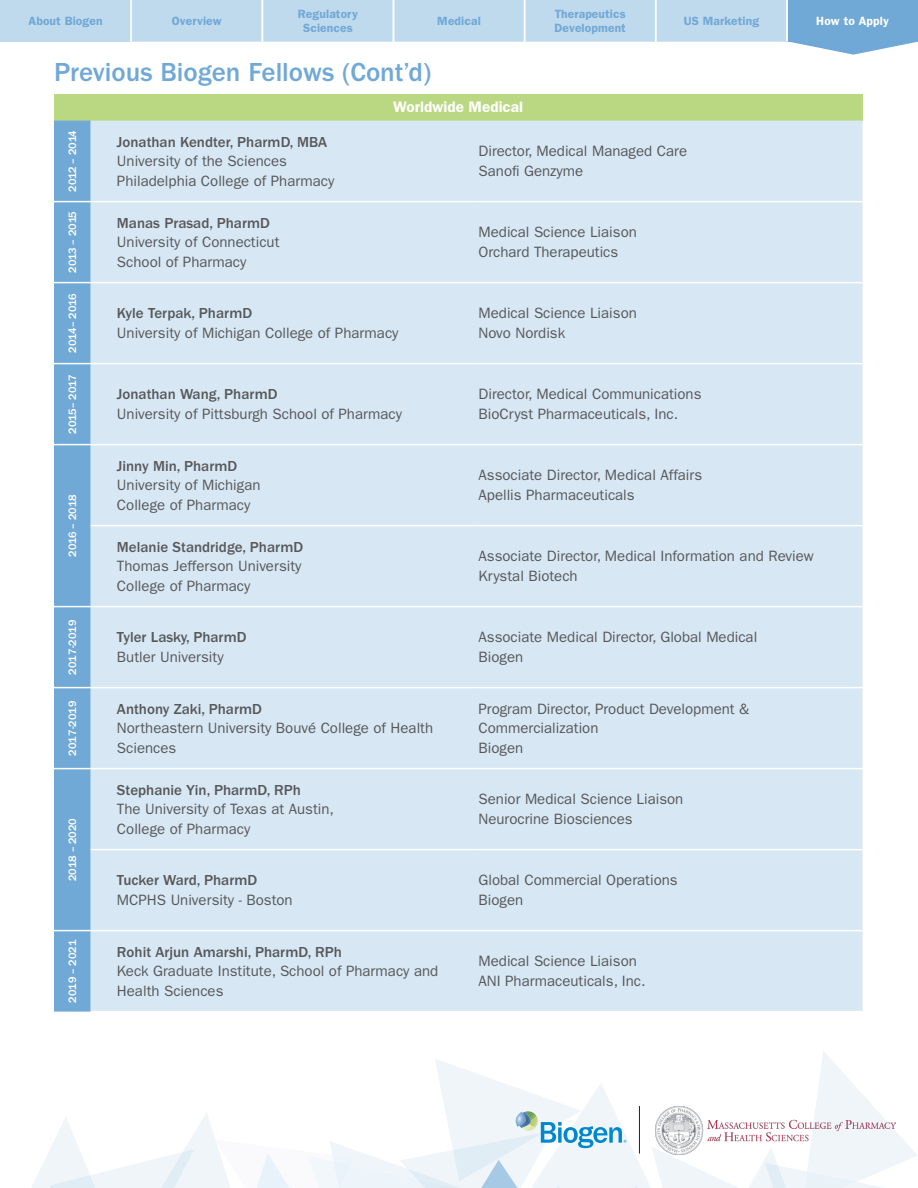
<style>
.page{position:relative;width:918px;height:1188px;background:#fff}
.page>*{position:absolute;margin:0;border:0;box-sizing:border-box;transform-origin:0 0}
.t1{font:500 27px "ITC Franklin Gothic Std";color:#70a8d6}
.t2{font:600 15.3px "ITC Franklin Gothic Std";color:#fff}
.t3{font:15px/19.5px "ITC Franklin Gothic Std";color:#57585a}
.t4{font:500 15px "ITC Franklin Gothic Std";color:#57585a}
.QuoteNBame{font:600 12px/14.4px "ITC Franklin Gothic Std";letter-spacing:.01em;color:#70a8d6;text-align:center}
.QuoteNBame-2{font:600 12px "ITC Franklin Gothic Std";letter-spacing:.01em;color:#fff}
.t5{font:500 11.1px "ITC Franklin Gothic Std";color:#fff}
</style>
<div class="page">
<svg style="left:31px;top:1051px;width:886px;height:137px"></svg>
<img style="left:656px;top:1106px;width:240px;height:48px">
<div style="left:0;top:0;width:131px;height:42px;background:#bfd9ed"></div>
<hr style="left:130px;top:0;width:2px;height:42px;background:#fff">
<svg style="left:131px;top:0;width:787px;height:55px"></svg>
<div style="left:54px;top:94px;width:808px;height:27px;background:#b9d881"></div>
<div style="left:54px;top:121px;width:37px;height:891px;background:#70a8d6"></div>
<div style="left:91px;top:121px;width:771px;height:890px;background:#d7e7f4"></div>
<hr style="left:472px;top:444px;width:390px;height:1px;background:#fff">
<hr style="left:472px;top:525px;width:390px;height:1px;background:#fff">
<hr style="left:472px;top:606px;width:390px;height:1px;background:#fff">
<hr style="left:472px;top:687px;width:390px;height:1px;background:#fff">
<hr style="left:472px;top:768px;width:390px;height:1px;background:#fff">
<hr style="left:472px;top:849px;width:390px;height:1px;background:#fff">
<hr style="left:472px;top:930px;width:390px;height:1px;background:#fff">
<hr style="left:54px;top:444px;width:37px;height:1px;background:#fff">
<hr style="left:91px;top:444px;width:382px;height:1px;background:#fff">
<hr style="left:91px;top:525px;width:382px;height:1px;background:#fff">
<hr style="left:54px;top:606px;width:37px;height:1px;background:#fff">
<hr style="left:91px;top:606px;width:382px;height:1px;background:#fff">
<hr style="left:54px;top:687px;width:37px;height:1px;background:#fff">
<hr style="left:91px;top:687px;width:382px;height:1px;background:#fff">
<hr style="left:91px;top:768px;width:382px;height:1px;background:#fff">
<hr style="left:91px;top:849px;width:382px;height:1px;background:#fff">
<hr style="left:91px;top:930px;width:382px;height:1px;background:#fff">
<hr style="left:54px;top:201px;width:37px;height:1px;background:#fff">
<hr style="left:91px;top:201px;width:382px;height:1px;background:#fff">
<hr style="left:472px;top:201px;width:390px;height:1px;background:#fff">
<hr style="left:54px;top:282px;width:37px;height:1px;background:#fff">
<hr style="left:91px;top:282px;width:382px;height:1px;background:#fff">
<hr style="left:472px;top:282px;width:390px;height:1px;background:#fff">
<hr style="left:54px;top:363px;width:37px;height:1px;background:#fff">
<hr style="left:91px;top:363px;width:382px;height:1px;background:#fff">
<hr style="left:472px;top:363px;width:390px;height:1px;background:#fff">
<hr style="left:54px;top:768px;width:37px;height:1px;background:#fff">
<hr style="left:54px;top:930px;width:37px;height:1px;background:#fff">
<p class="QuoteNBame" style="left:29px;top:14px;width:75px">About Biogen</p>
<p class="QuoteNBame" style="left:172px;top:14px;width:51px">Overview</p>
<p class="QuoteNBame" style="left:298px;top:6px;width:61px">Regulatory<br>Sciences</p>
<p class="QuoteNBame" style="left:437px;top:14px;width:45px">Medical</p>
<p class="QuoteNBame" style="left:555px;top:6px;width:73px;text-align:left">Therapeutics<br>Development</p>
<p class="QuoteNBame" style="left:684px;top:14px;width:77px">US Marketing</p>
<p class="QuoteNBame-2" style="left:816px;top:14px;width:74px">How to Apply</p>
<p class="t1" style="left:54px;top:57px;width:379px">Previous Biogen Fellows (Cont’d)</p>
<p class="t5" style="left:66px;top:192px;width:63px;rotate:-90deg">2012 – 2014</p>
<p class="t4" style="left:117px;top:133px;width:212px">Jonathan Kendter, PharmD, MBA</p>
<p class="t3" style="left:117px;top:152px;width:172px">University of the Sciences</p>
<p class="t3" style="left:117px;top:171px;width:219px">Philadelphia College of Pharmacy</p>
<p class="t5" style="left:66px;top:273px;width:63px;rotate:-90deg">2013 – 2015</p>
<p class="t4" style="left:117px;top:214px;width:155px">Manas Prasad, PharmD</p>
<p class="t3" style="left:117px;top:233px;width:164px">University of Connecticut<br>School of Pharmacy</p>
<p class="t2" style="left:393px;top:98px;width:131px">Worldwide Medical</p>
<p class="t3" style="left:478px;top:142px;width:210px">Director, Medical Managed Care</p>
<p class="t3" style="left:478px;top:161px;width:106px">Sanofi Genzyme</p>
<p class="t3" style="left:478px;top:223px;width:160px">Medical Science Liaison</p>
<p class="t3" style="left:478px;top:242px;width:141px">Orchard Therapeutics</p>
<p class="t5" style="left:66px;top:353px;width:61px;rotate:-90deg">2014– 2016</p>
<p class="t5" style="left:66px;top:434px;width:61px;rotate:-90deg">2015– 2017</p>
<p class="t5" style="left:66px;top:557px;width:64px;rotate:-90deg">2016 – 2018</p>
<p class="t5" style="left:66px;top:675px;width:57px;rotate:-90deg">2017-2019</p>
<p class="t4" style="left:117px;top:305px;width:137px">Kyle Terpak, PharmD</p>
<p class="t3" style="left:117px;top:323px;width:283px">University of Michigan College of Pharmacy</p>
<p class="t4" style="left:117px;top:386px;width:162px">Jonathan Wang, PharmD</p>
<p class="t3" style="left:117px;top:404px;width:287px">University of Pittsburgh School of Pharmacy</p>
<p class="t4" style="left:117px;top:457px;width:122px">Jinny Min, PharmD</p>
<p class="t3" style="left:117px;top:476px;width:145px">University of Michigan<br>College of Pharmacy</p>
<p class="t4" style="left:117px;top:538px;width:188px">Melanie Standridge, PharmD</p>
<p class="t3" style="left:117px;top:557px;width:186px">Thomas Jefferson University<br>College of Pharmacy</p>
<p class="t4" style="left:117px;top:629px;width:131px">Tyler Lasky, PharmD</p>
<p class="t3" style="left:117px;top:647px;width:108px">Butler University</p>
<p class="t5" style="left:66px;top:756px;width:57px;rotate:-90deg">2017-2019</p>
<p class="t4" style="left:117px;top:700px;width:147px">Anthony Zaki, PharmD</p>
<p class="t3" style="left:117px;top:719px;width:318px">Northeastern University Bouvé College of Health<br>Sciences</p>
<p class="t5" style="left:66px;top:881px;width:65px;rotate:-90deg">2018 – 2020</p>
<p class="t4" style="left:117px;top:781px;width:185px">Stephanie Yin, PharmD, RPh</p>
<p class="t3" style="left:117px;top:800px;width:219px">The University of Texas at Austin,<br>College of Pharmacy</p>
<p class="t4" style="left:117px;top:872px;width:142px">Tucker Ward, PharmD</p>
<p class="t3" style="left:117px;top:890px;width:177px">MCPHS University - Boston</p>
<p class="t5" style="left:66px;top:1003px;width:65px;rotate:-90deg">2019 – 2021</p>
<p class="t4" style="left:117px;top:943px;width:226px">Rohit Arjun Amarshi, PharmD, RPh</p>
<p class="t3" style="left:117px;top:962px;width:323px">Keck Graduate Institute, School of Pharmacy and<br>Health Sciences</p>
<p class="t3" style="left:478px;top:304px;width:160px">Medical Science Liaison</p>
<p class="t3" style="left:478px;top:323px;width:88px">Novo Nordisk</p>
<p class="t3" style="left:478px;top:385px;width:225px">Director, Medical Communications</p>
<p class="t3" style="left:478px;top:404px;width:201px">BioCryst Pharmaceuticals, Inc.</p>
<p class="t3" style="left:478px;top:466px;width:225px">Associate Director, Medical Affairs</p>
<p class="t3" style="left:478px;top:485px;width:158px">Apellis Pharmaceuticals</p>
<p class="t3" style="left:478px;top:547px;width:337px">Associate Director, Medical Information and Review</p>
<p class="t3" style="left:478px;top:566px;width:101px">Krystal Biotech</p>
<p class="t3" style="left:478px;top:628px;width:280px">Associate Medical Director, Global Medical</p>
<p class="t3" style="left:478px;top:647px;width:46px">Biogen</p>
<p class="t3" style="left:478px;top:699px;width:272px">Program Director, Product Development &amp;<br>Commercialization</p>
<p class="t3" style="left:478px;top:738px;width:46px">Biogen</p>
<p class="t3" style="left:478px;top:790px;width:206px">Senior Medical Science Liaison</p>
<p class="t3" style="left:478px;top:809px;width:156px">Neurocrine Biosciences</p>
<p class="t3" style="left:478px;top:871px;width:201px">Global Commercial Operations</p>
<p class="t3" style="left:478px;top:890px;width:46px">Biogen</p>
<p class="t3" style="left:478px;top:952px;width:160px">Medical Science Liaison</p>
<p class="t3" style="left:478px;top:971px;width:169px">ANI Pharmaceuticals, Inc.</p>
</div>
